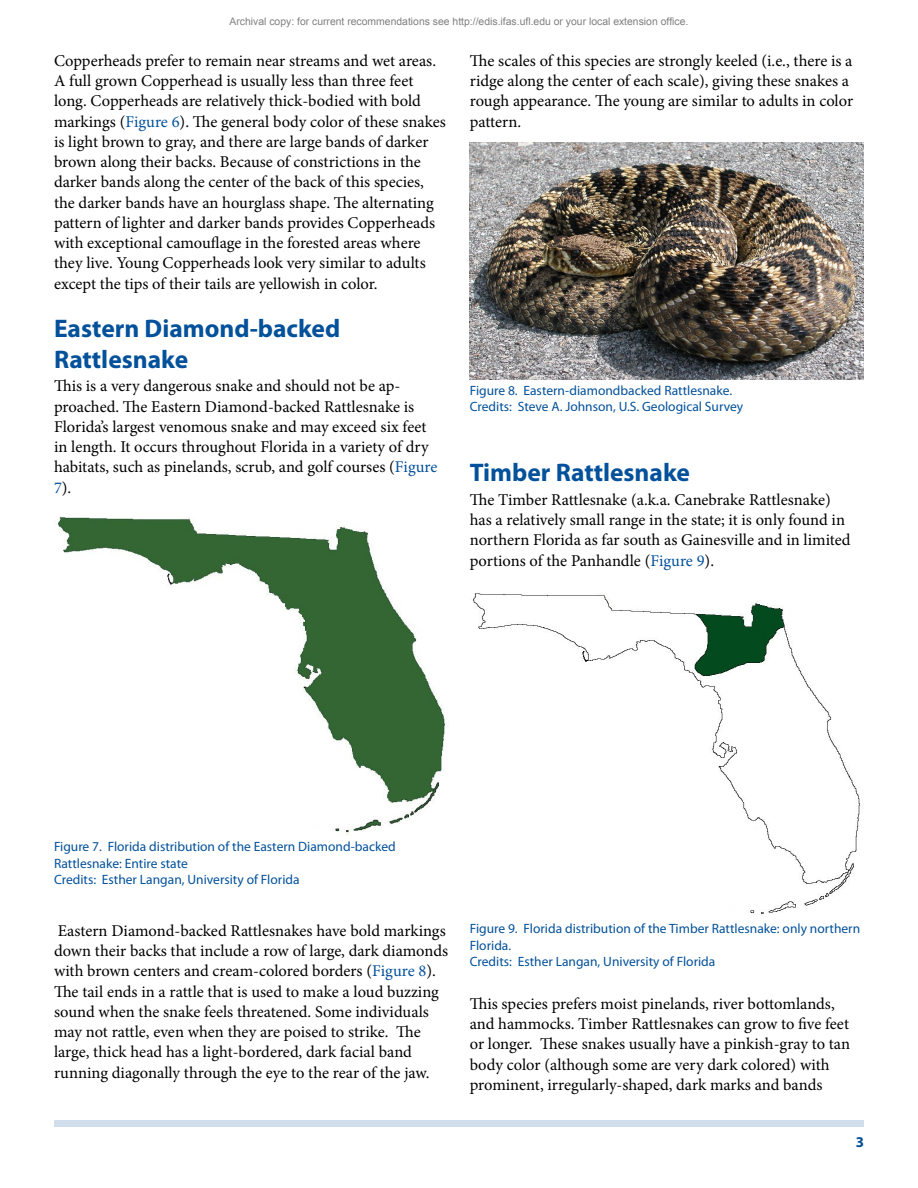
<style>
.page{position:relative;width:918px;height:1188px;background:#fff}
.page>*{position:absolute;margin:0;border:0;box-sizing:border-box;transform-origin:0 0}
.t1{font:700 25.5px/30.6px "Myriad Pro";color:#03519a}
.t2{font:16.5px/20.2px "Minion Pro";letter-spacing:-.005em;color:#000}
.t3{font:700 15px "Myriad Pro";color:#03519a}
.t4{font:13.5px/16.5px "Myriad Pro";color:#03519a}
.t5{font:10.35px "Arial";color:#808080}
.s1{color:#03519a}
</style>
<div class="page">
<div style="left:54px;top:1120px;width:810px;height:7px;background:#d0ddea"></div>
<img style="left:57px;top:517px;width:388px;height:318px">
<img style="left:470px;top:143px;width:394px;height:236px">
<img style="left:473px;top:593px;width:387px;height:321px">
<p class="t5" style="left:230px;top:15px;width:460px">Archival copy: for current recommendations see http://edis.ifas.ufl.edu or your local extension office.</p>
<p class="t2" style="left:54px;top:51px;width:393px">Copperheads prefer to remain near streams and wet areas.<br>A full grown Copperhead is usually less than three feet long. Copperheads are relatively thick-bodied with bold markings (<span class="s1">Figure 6</span>). The general body color of these snakes is light brown to gray, and there are large bands of darker brown along their backs. Because of constrictions in the darker bands along the center of the back of this species, the darker bands have an hourglass shape. The alternating pattern of lighter and darker bands provides Copperheads with exceptional camouflage in the forested areas where they live. Young Copperheads look very similar to adults except the tips of their tails are yellowish in color.</p>
<h1 class="t1" style="left:54px;top:313px;width:288px">Eastern Diamond-backed<br>Rattlesnake</h1>
<p class="t2" style="left:54px;top:376px;width:385px">This is a very dangerous snake and should not be ap&shy;proached. The Eastern Diamond-backed Rattlesnake is Florida’s largest venomous snake and may exceed six feet in length. It occurs throughout Florida in a variety of dry habitats, such as pinelands, scrub, and golf courses (<span class="s1">Figure 7</span>).</p>
<p class="t2" style="left:470px;top:51px;width:385px">The scales of this species are strongly keeled (i.e., there is a ridge along the center of each scale), giving these snakes a rough appearance. The young are similar to adults in color pattern.</p>
<p class="t4" style="left:470px;top:382px;width:275px">Figure 8. Eastern-diamondbacked Rattlesnake.<br>Credits: Steve A. Johnson, U.S. Geological Survey</p>
<h1 class="t1" style="left:470px;top:457px;width:222px">Timber Rattlesnake</h1>
<p class="t2" style="left:470px;top:490px;width:382px">The Timber Rattlesnake (a.k.a. Canebrake Rattlesnake) has a relatively small range in the state; it is only found in northern Florida as far south as Gainesville and in limited portions of the Panhandle (<span class="s1">Figure 9</span>).</p>
<p class="t4" style="left:54px;top:838px;width:343px">Figure 7. Florida distribution of the Eastern Diamond-backed<br>Rattlesnake: Entire state<br>Credits: Esther Langan, University of Florida</p>
<p class="t2" style="left:54px;top:921px;width:396px">Eastern Diamond-backed Rattlesnakes have bold markings down their backs that include a row of large, dark diamonds with brown centers and cream-colored borders (<span class="s1">Figure 8</span>).<br>The tail ends in a rattle that is used to make a loud buzzing sound when the snake feels threatened. Some individuals may not rattle, even when they are poised to strike. The large, thick head has a light-bordered, dark facial band running diagonally through the eye to the rear of the jaw.</p>
<p class="t4" style="left:470px;top:920px;width:392px">Figure 9. Florida distribution of the Timber Rattlesnake: only northern<br>Florida.<br>Credits: Esther Langan, University of Florida</p>
<p class="t2" style="left:470px;top:994px;width:382px">This species prefers moist pinelands, river bottomlands, and hammocks. Timber Rattlesnakes can grow to five feet or longer. These snakes usually have a pinkish-gray to tan body color (although some are very dark colored) with prominent, irregularly-shaped, dark marks and bands</p>
<p class="t3" style="left:856px;top:1133px;width:10px">3</p>
</div>
